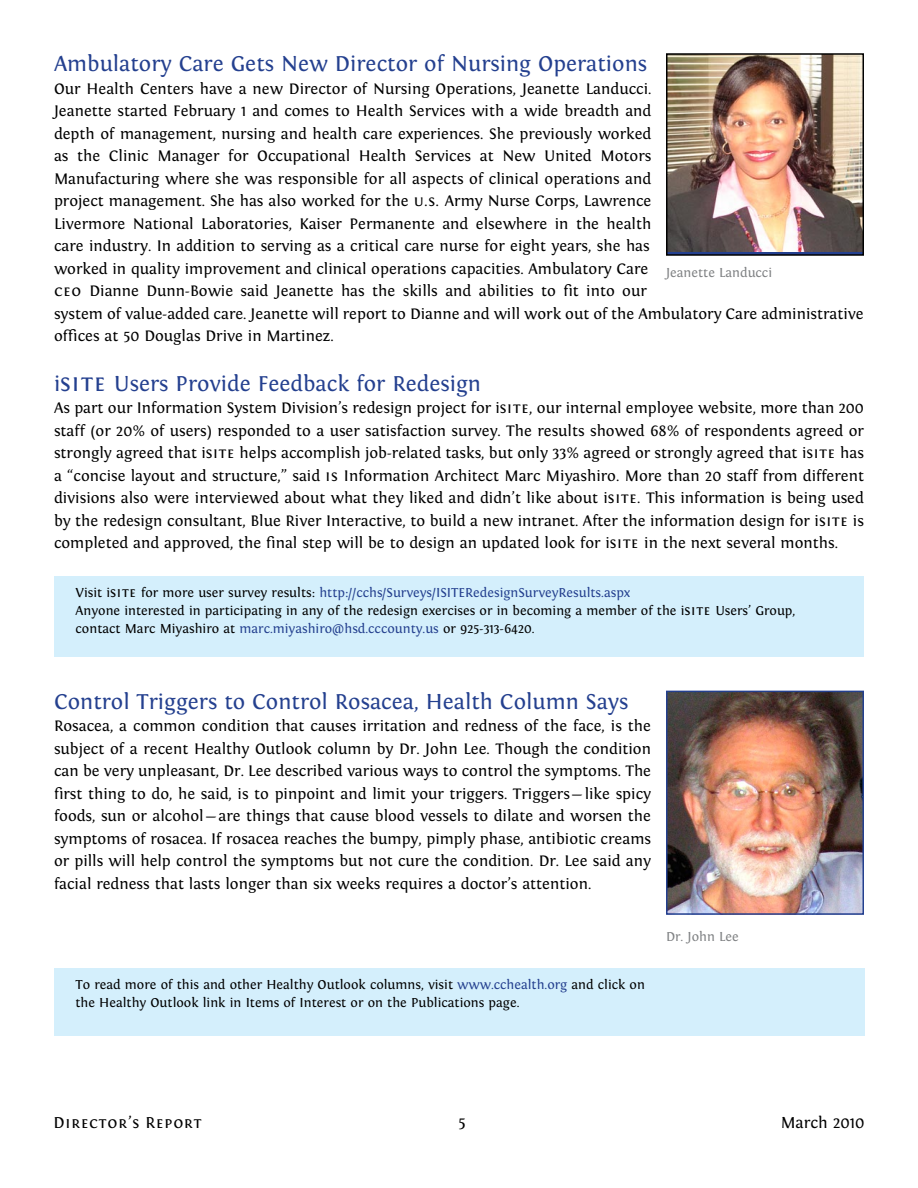
<style>
.page{position:relative;width:918px;height:1188px;background:#fff}
.page>*{position:absolute;margin:0;border:0;box-sizing:border-box;transform-origin:0 0}
.t1{font:22.5px "Fontin";color:#24408f}
.t2{font:16.5px "Fontin Small Caps";letter-spacing:.05em;color:#000}
.t3{font:16.5px "Fontin";color:#000}
.t4{font:15.9px/22.5px "Fontin";color:#000;text-align:justify}
.t5{font:13.5px/18px "Fontin";color:#000}
.t6{font:13.5px "Fontin";color:#808284}
.s1{font-family:"Fontin Small Caps";font-size:16.05px}
.s2{font-family:"Fontin Small Caps";font-size:25.5px}
.s3{font-family:"Fontin Small Caps";font-size:14.55px}
.s4{color:#24408f}
</style>
<div class="page">
<img style="left:669px;top:56px;width:192px;height:195px">
<div style="left:666px;top:53px;width:198px;height:203px;border:2px solid #000"></div>
<img style="left:669px;top:694px;width:192px;height:218px">
<div style="left:666px;top:691px;width:198px;height:224px;border:2px solid #24408f"></div>
<div style="left:54px;top:576px;width:810px;height:81px;background:#d4effc"></div>
<div style="left:54px;top:968px;width:810px;height:67px;background:#d4effc"></div>
<h1 class="t1" style="left:54px;top:51px;width:595px">Ambulatory Care Gets New Director of Nursing Operations</h1>
<p class="t4" style="left:54px;top:77px;width:811px;text-align:left">Our Health Centers have a new Director of Nursing Operations, Jeanette Landucci.<br>Jeanette started February 1 and comes to Health Services with a wide breadth and<br>depth of management, nursing and health care experiences. She previously worked<br>as the Clinic Manager for Occupational Health Services at New United Motors<br>Manufacturing where she was responsible for all aspects of clinical operations and<br>project management. She has also worked for the <span class="s1">u.s.</span> Army Nurse Corps, Lawrence<br>Livermore National Laboratories, Kaiser Permanente and elsewhere in the health<br>care industry. In addition to serving as a critical care nurse for eight years, she has<br>worked in quality improvement and clinical operations capacities. Ambulatory Care<br><span class="s1">ceo</span> Dianne Dunn-Bowie said Jeanette has the skills and abilities to fit into our<br>system of value-added care. Jeanette will report to Dianne and will work out of the Ambulatory Care administrative offices at 50 Douglas Drive in Martinez.</p>
<h1 class="t1" style="left:54px;top:371px;width:429px">i<span class="s2">site</span> Users Provide Feedback for Redesign</h1>
<p class="t4" style="left:54px;top:397px;width:812px">As part our Information System Division’s redesign project for i<span class="s1">site</span>, our internal employee website, more than 200 staff (or 20% of users) responded to a user satisfaction survey. The results showed 68% of respondents agreed or strongly agreed that i<span class="s1">site</span> helps accomplish job-related tasks, but only 33% agreed or strongly agreed that i<span class="s1">site</span> has a “concise layout and structure,” said <span class="s1">is</span> Information Architect Marc Miyashiro. More than 20 staff from different divisions also were interviewed about what they liked and didn’t like about i<span class="s1">site</span>. This information is being used by the redesign consultant, Blue River Interactive, to build a new intranet. After the information design for i<span class="s1">site</span> is completed and approved, the final step will be to design an updated look for i<span class="s1">site</span> in the next several months.</p>
<p class="t5" style="left:76px;top:584px;width:721px">Visit i<span class="s3">site</span> for more user survey results: <span class="s4">http://cchs/Surveys/ISITERedesignSurveyResults.aspx<br></span>Anyone interested in participating in any of the redesign exercises or in becoming a member of the i<span class="s3">site</span> Users’ Group, contact Marc Miyashiro at <span class="s4">marc.miyashiro@hsd.cccounty.us</span> or 925-313-6420.</p>
<p class="t6" style="left:666px;top:265px;width:108px">Jeanette Landucci</p>
<h1 class="t1" style="left:54px;top:689px;width:576px">Control Triggers to Control Rosacea, Health Column Says</h1>
<p class="t4" style="left:54px;top:714px;width:599px">Rosacea, a common condition that causes irritation and redness of the face, is the subject of a recent Healthy Outlook column by Dr. John Lee. Though the condition can be very unpleasant, Dr. Lee described various ways to control the symptoms. The first thing to do, he said, is to pinpoint and limit your triggers. Triggers—like spicy foods, sun or alcohol—are things that cause blood vessels to dilate and worsen the symptoms of rosacea. If rosacea reaches the bumpy, pimply phase, antibiotic creams or pills will help control the symptoms but not cure the condition. Dr. Lee said any facial redness that lasts longer than six weeks requires a doctor’s attention.</p>
<p class="t5" style="left:75px;top:975px;width:571px">To read more of this and other Healthy Outlook columns, visit <span class="s4">www.cchealth.org</span> and click on the Healthy Outlook link in Items of Interest or on the Publications page.</p>
<p class="t6" style="left:666px;top:929px;width:74px">Dr. John Lee</p>
<p class="t2" style="left:53px;top:1114px;width:150px">Director’s Report</p>
<p class="t3" style="left:781px;top:1114px;width:85px">March 2010</p>
</div>
